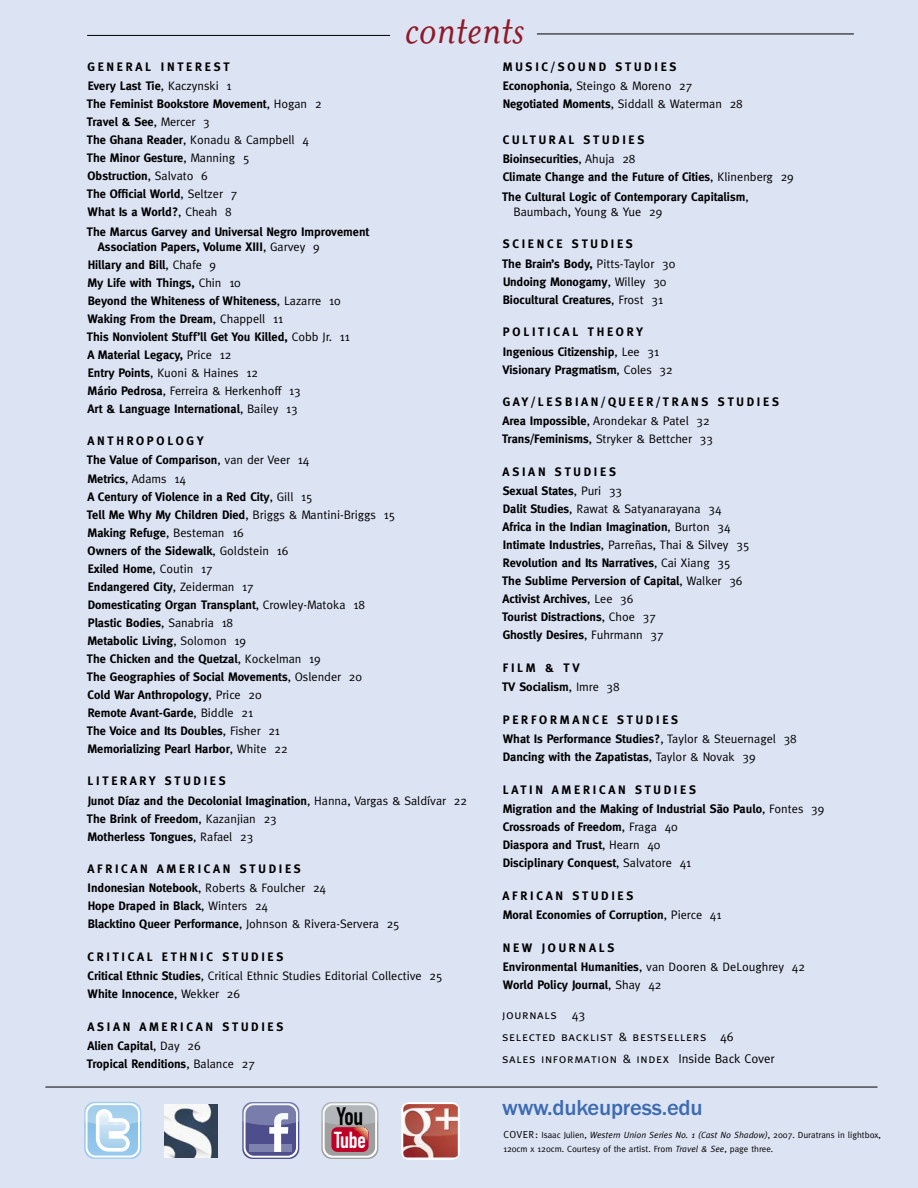
<style>
.page{position:relative;width:918px;height:1188px;background:#dce3f3}
.page>*{position:absolute;margin:0;border:0;box-sizing:border-box;transform-origin:0 0}
.t1{font:italic 48px "Mrs Eaves";color:#8f1a29}
.t2{font:25.05px "DIN Engschrift";color:#000}
.t3{font:22.8px "DIN Engschrift";color:#fff}
.t4{font:500 22.5px "Franklin Gothic";letter-spacing:-.01em;color:#3c6bb1}
.t5{font:12.75px/21.9px "Meta Caps";letter-spacing:.05em;color:#000}
.t6{font:700 12.3px/18px "Meta";color:#000}
.t7{font:700 12.3px/19.2px "Meta";letter-spacing:.22em;color:#000}
.t8{font:12.3px/19.2px "Meta";color:#000}
.t9{font:700 12.3px/19.2px "Meta";letter-spacing:.11em;color:#000}
.t10{font:9px/14.2px "Meta";color:#000}
.s1{font-weight:400}
.s2{font-weight:700}
.s3{font-family:"Meta"}
.s4{font-size:10.2px}
.s5{font-style:italic}
</style>
<div class="page">
<hr style="left:87px;top:35px;width:303px;height:1px;background:#000">
<hr style="left:537px;top:34px;width:317px;height:1px;background:#000">
<hr style="left:45px;top:1087px;width:832px;height:1px;background:#000">
<svg style="left:84px;top:1102px;width:57px;height:57px;background:#c0ddf2"></svg>
<div style="left:401px;top:1102px;width:59px;height:58px;background:#fff;border-radius:8px"></div>
<img style="left:403px;top:1104px;width:55px;height:54px">
<img style="left:165px;top:1105px;width:52px;height:53px">
<svg style="left:242px;top:1102px;width:57px;height:56px;background:#8b8eb5"></svg>
<svg style="left:321px;top:1102px;width:57px;height:56px;background:#bb8b95"></svg>
<p class="t1" style="left:405px;top:2px;width:121px">contents</p>
<p class="t7" style="left:88px;top:57px;width:145px">GENERAL INTEREST<br>Every Last Tie<span class="s1">, Kaczynski 1</span></p>
<p class="t6" style="left:87px;top:95px;width:236px">The Feminist Bookstore Movement<span class="s1">, Hogan 2<br></span>Travel &amp; See<span class="s1">, Mercer 3<br></span>The Ghana Reader<span class="s1">, Konadu &amp; Campbell 4<br></span>The Minor Gesture<span class="s1">, Manning 5<br></span>Obstruction<span class="s1">, Salvato 6<br></span>The Official World<span class="s1">, Seltzer 7<br></span>What Is a World?<span class="s1">, Cheah 8</span></p>
<p class="t6" style="left:98px;top:224px;width:273px;line-height:15px;text-indent:-11px">The Marcus Garvey and Universal Negro Improvement<br>Association Papers, Volume XIII<span class="s1">, Garvey 9</span></p>
<p class="t6" style="left:87px;top:255px;width:264px">Hillary and Bill<span class="s1">, Chafe 9<br></span>My Life with Things, <span class="s1">Chin 10<br></span>Beyond the Whiteness of Whiteness<span class="s1">, Lazarre 10<br></span>Waking From the Dream<span class="s1">, Chappell 11<br></span>This Nonviolent Stuff’ll Get You Killed, <span class="s1">Cobb Jr. 11<br></span>A Material Legacy, <span class="s1">Price 12<br></span>Entry Points<span class="s1">, Kuoni &amp; Haines 12<br></span>Mário Pedrosa<span class="s1">, Ferreira &amp; Herkenhoff 13<br></span>Art &amp; Language International<span class="s1">, Bailey 13</span></p>
<p class="t6" style="left:87px;top:431px;width:224px;line-height:19.2px">ANTHROPOLOGY<br>The Value of Comparison<span class="s1">, van der Veer 14</span></p>
<p class="t6" style="left:87px;top:469px;width:310px">Metrics<span class="s1">, Adams 14<br></span>A Century of Violence in a Red City<span class="s1">, Gill 15<br></span>Tell Me Why My Children Died<span class="s1">, Briggs &amp; Mantini-Briggs 15<br></span>Making Refuge<span class="s1">, Besteman 16<br></span>Owners of the Sidewalk<span class="s1">, Goldstein 16<br></span>Exiled Home<span class="s1">, Coutin 17<br></span>Endangered City<span class="s1">, Zeiderman 17<br></span>Domesticating Organ Transplant<span class="s1">, Crowley-Matoka 18<br></span>Plastic Bodies<span class="s1">, Sanabria 18<br></span>Metabolic Living<span class="s1">, Solomon 19<br></span>The Chicken and the Quetzal<span class="s1">, Kockelman 19<br></span>The Geographies of Social Movements<span class="s1">, Oslender 20<br></span>Cold War Anthropology<span class="s1">, Price 20<br></span>Remote Avant-Garde<span class="s1">, Biddle 21<br></span>The Voice and Its Doubles<span class="s1">, Fisher 21<br></span>Memorializing Pearl Harbor<span class="s1">, White 22</span></p>
<p class="t6" style="left:88px;top:771px;width:381px;line-height:19.2px">LITERARY STUDIES<br>Junot Díaz and the Decolonial Imagination<span class="s1">, Hanna, Vargas &amp; Saldívar 22</span></p>
<p class="t6" style="left:87px;top:809px;width:191px">The Brink of Freedom<span class="s1">, Kazanjian 23<br></span>Motherless Tongues<span class="s1">, Rafael 23</span></p>
<p class="t7" style="left:87px;top:859px;width:240px">AFRICAN AMERICAN STUDIES<br>Indonesian Notebook<span class="s1">, Roberts &amp; Foulcher 24</span></p>
<p class="t6" style="left:88px;top:897px;width:314px">Hope Draped in Black<span class="s1">, Winters 24<br></span>Blacktino Queer Performance<span class="s1">, Johnson &amp; Rivera-Servera 25</span></p>
<p class="t8" style="left:88px;top:947px;width:357px"><span class="s2">CRITICAL ETHNIC STUDIES<br>Critical Ethnic Studies</span>, Critical Ethnic Studies Editorial Collective 25</p>
<p class="t6" style="left:88px;top:985px;width:154px">White Innocence<span class="s1">, Wekker 26</span></p>
<p class="t7" style="left:87px;top:1017px;width:198px">ASIAN AMERICAN STUDIES<br>Alien Capital<span class="s1">, Day 26</span></p>
<p class="t6" style="left:87px;top:1055px;width:169px">Tropical Renditions<span class="s1">, Balance 27</span></p>
<p class="t2" style="left:337px;top:1102px;width:28px">You</p>
<p class="t3" style="left:334px;top:1126px;width:33px">Tube</p>
<p class="t7" style="left:503px;top:57px;width:191px">MUSIC/SOUND STUDIES<br>Econophonia<span class="s1">, Steingo &amp; Moreno 27</span></p>
<p class="t8" style="left:503px;top:94px;width:242px"><span class="s2">Negotiated Moments</span>, Siddall &amp; Waterman 28</p>
<p class="t6" style="left:503px;top:130px;width:143px;line-height:19.2px">CULTURAL STUDIES<br>Bioinsecurities<span class="s1">, Ahuja 28</span></p>
<p class="t6" style="left:502px;top:168px;width:293px;line-height:19.2px">Climate Change and the Future of Cities<span class="s1">, Klinenberg 29<br></span>The Cultural Logic of Contemporary Capitalism<span class="s1">,</span></p>
<p class="t8" style="left:514px;top:202px;width:150px">Baumbach, Young &amp; Yue 29</p>
<p class="t7" style="left:502px;top:234px;width:175px">SCIENCE STUDIES<br>The Brain’s Body, <span class="s1">Pitts-Taylor 30</span></p>
<p class="t6" style="left:503px;top:272px;width:165px">Undoing Monogamy<span class="s1">, Willey 30<br></span>Biocultural Creatures<span class="s1">, Frost 31</span></p>
<p class="t6" style="left:503px;top:322px;width:158px;line-height:19.2px">POLITICAL THEORY<br>Ingenious Citizenship<span class="s1">, Lee 31</span></p>
<p class="t6" style="left:503px;top:360px;width:172px">Visionary Pragmatism<span class="s1">, Coles 32</span></p>
<p class="t7" style="left:503px;top:392px;width:278px">GAY/LESBIAN/QUEER/TRANS STUDIES<br>Area Impossible<span class="s1">, Arondekar &amp; Patel 32</span></p>
<p class="t8" style="left:502px;top:429px;width:212px"><span class="s2">Trans/Feminisms</span>, Stryker &amp; Bettcher 33</p>
<p class="t9" style="left:503px;top:462px;width:121px">ASIAN STUDIES<br>Sexual States<span class="s1">, Puri 33</span></p>
<p class="t6" style="left:502px;top:500px;width:249px">Dalit Studies<span class="s1">, Rawat &amp; Satyanarayana 34<br></span>Africa in the Indian Imagination<span class="s1">, Burton 34<br></span>Intimate Industries<span class="s1">, Parreñas, Thai &amp; Silvey 35<br></span>Revolution and Its Narratives<span class="s1">, Cai Xiang 35<br></span>The Sublime Perversion of Capital<span class="s1">, Walker 36<br></span>Activist Archives<span class="s1">, Lee 36<br></span>Tourist Distractions<span class="s1">, Choe 37<br></span>Ghostly Desires<span class="s1">, Fuhrmann 37</span></p>
<p class="t6" style="left:502px;top:658px;width:119px;line-height:19.2px">FILM &amp; TV<br>TV Socialism<span class="s1">, Imre 38</span></p>
<p class="t6" style="left:503px;top:710px;width:296px;line-height:19.2px">PERFORMANCE STUDIES<br>What Is Performance Studies?<span class="s1">, Taylor &amp; Steuernagel 38</span></p>
<p class="t6" style="left:503px;top:748px;width:254px">Dancing with the Zapatistas<span class="s1">, Taylor &amp; Novak 39</span></p>
<p class="t6" style="left:503px;top:780px;width:323px;line-height:19.2px">LATIN AMERICAN STUDIES<br>Migration and the Making of Industrial São Paulo<span class="s1">, Fontes 39</span></p>
<p class="t6" style="left:503px;top:818px;width:190px">Crossroads of Freedom<span class="s1">, Fraga 40<br></span>Diaspora and Trust<span class="s1">, Hearn 40<br></span>Disciplinary Conquest<span class="s1">, Salvatore 41</span></p>
<p class="t6" style="left:503px;top:886px;width:220px;line-height:19.2px">AFRICAN STUDIES<br>Moral Economies of Corruption<span class="s1">, Pierce 41</span></p>
<p class="t6" style="left:503px;top:938px;width:304px;line-height:19.2px">NEW JOURNALS<br>Environmental Humanities<span class="s1">, van Dooren &amp; DeLoughrey 42</span></p>
<p class="t6" style="left:503px;top:976px;width:160px">World Policy Journal<span class="s1">, Shay 42</span></p>
<p class="t5" style="left:502px;top:1003px;width:274px">journals <span class="s3">43<br></span>selected backlist &amp; bestsellers <span class="s3">46<br></span>sales information &amp; index <span class="s3">Inside Back Cover</span></p>
<p class="t4" style="left:502px;top:1095px;width:202px">www.dukeupress.edu</p>
<p class="t10" style="left:503px;top:1128px;width:379px"><span class="s4">COVER:</span> Isaac Julien, <span class="s5">Western Union Series No. 1 (Cast No Shadow)</span>, 2007. Duratrans in lightbox,<br>120cm x 120cm. Courtesy of the artist. From <span class="s5">Travel &amp; See</span>, page three.</p>
</div>
